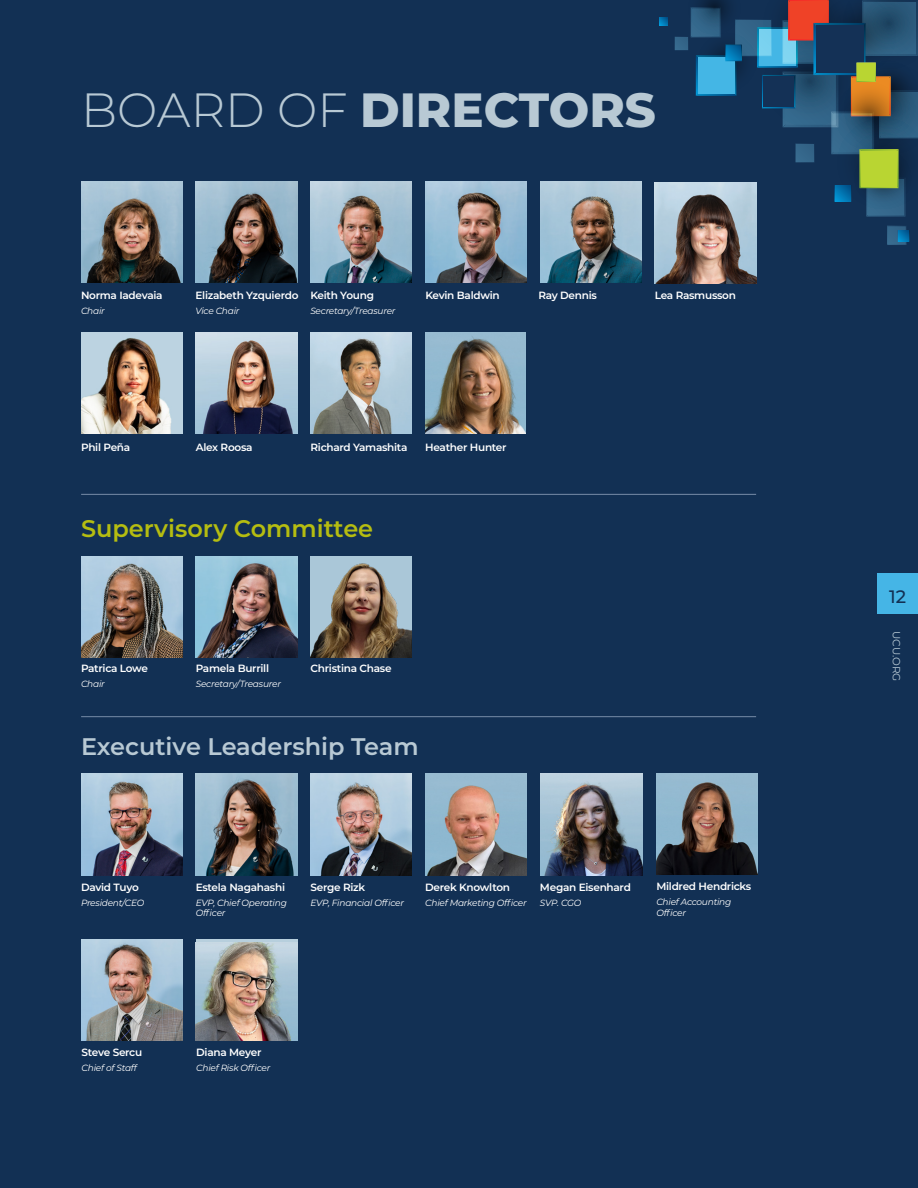
<style>
.page{position:relative;width:918px;height:1188px;background:#123054}
.page>*{position:absolute;margin:0;border:0;box-sizing:border-box;transform-origin:0 0}
.t1{font:800 48px "Montserrat";color:#b8c9d4}
.t2{font:600 24px "Montserrat";color:#b8c9d4}
.t3{font:600 24px "Montserrat";color:#b5bd11}
.t4{font:500 18px "Montserrat";color:#123054}
.t5{font:600 10.5px "Montserrat";letter-spacing:-.025em;color:#fff}
.t6{font:10.5px "Montserrat";color:#b8c9d4}
.t7{font:italic 9px/10.8px "Montserrat";letter-spacing:-.025em;color:#fff}
.s1{font-weight:300}
</style>
<div class="page">
<svg style="left:659px;top:17px;width:9px;height:8px"></svg>
<svg style="left:887px;top:225px;width:22px;height:20px"></svg>
<svg style="left:675px;top:0;width:243px;height:217px"></svg>
<div style="left:878px;top:574px;width:40px;height:40px;background:#45b5e6"></div>
<img style="left:311px;top:333px;width:101px;height:101px">
<img style="left:425px;top:333px;width:101px;height:101px">
<img style="left:657px;top:774px;width:101px;height:101px">
<div style="left:196px;top:939px;width:101px;height:101px;background:#b7cfdd"></div>
<img style="left:196px;top:942px;width:101px;height:98px">
<img style="left:196px;top:556px;width:101px;height:101px">
<div style="left:311px;top:556px;width:101px;height:101px;background:#aac7d8"></div>
<img style="left:311px;top:564px;width:101px;height:93px">
<img style="left:81px;top:556px;width:101px;height:101px">
<img style="left:425px;top:774px;width:102px;height:101px">
<img style="left:311px;top:774px;width:101px;height:101px">
<img style="left:82px;top:940px;width:101px;height:101px">
<img style="left:642px;top:774px;width:1px;height:101px">
<img style="left:541px;top:774px;width:101px;height:101px">
<img style="left:196px;top:774px;width:101px;height:101px">
<img style="left:81px;top:774px;width:101px;height:101px">
<img style="left:81px;top:181px;width:101px;height:102px">
<img style="left:196px;top:181px;width:101px;height:102px">
<img style="left:196px;top:332px;width:101px;height:102px">
<img style="left:540px;top:182px;width:101px;height:101px">
<img style="left:81px;top:333px;width:101px;height:101px">
<img style="left:311px;top:181px;width:101px;height:102px">
<hr style="left:81px;top:494px;width:675px;height:1px;background:#778ca8">
<hr style="left:81px;top:716px;width:675px;height:1px;background:#778ca8">
<img style="left:425px;top:181px;width:102px;height:102px">
<img style="left:655px;top:182px;width:101px;height:101px">
<h1 class="t1" style="left:81px;top:75px;width:577px"><span class="s1">BOARD OF</span> DIRECTORS</h1>
<p class="t5" style="left:81px;top:288px;width:83px">Norma Iadevaia</p>
<p class="t7" style="left:81px;top:305px;width:25px">Chair</p>
<p class="t5" style="left:196px;top:288px;width:104px">Elizabeth Yzquierdo</p>
<p class="t7" style="left:196px;top:305px;width:46px">Vice Chair</p>
<p class="t5" style="left:310px;top:288px;width:65px">Keith Young</p>
<p class="t7" style="left:310px;top:305px;width:87px">Secretary/Treasurer</p>
<p class="t5" style="left:425px;top:288px;width:76px">Kevin Baldwin</p>
<p class="t5" style="left:538px;top:288px;width:60px">Ray Dennis</p>
<p class="t5" style="left:655px;top:288px;width:83px">Lea Rasmusson</p>
<p class="t5" style="left:81px;top:440px;width:51px">Phil Peña</p>
<p class="t5" style="left:196px;top:440px;width:58px">Alex Roosa</p>
<p class="t5" style="left:311px;top:440px;width:99px">Richard Yamashita</p>
<p class="t5" style="left:425px;top:440px;width:83px">Heather Hunter</p>
<h2 class="t3" style="left:81px;top:512px;width:294px">Supervisory Committee</h2>
<p class="t5" style="left:81px;top:661px;width:69px">Patrica Lowe</p>
<p class="t7" style="left:81px;top:678px;width:25px">Chair</p>
<p class="t5" style="left:196px;top:661px;width:75px">Pamela Burrill</p>
<p class="t7" style="left:196px;top:678px;width:87px">Secretary/Treasurer</p>
<p class="t5" style="left:311px;top:661px;width:83px">Christina Chase</p>
<h2 class="t2" style="left:81px;top:730px;width:339px">Executive Leadership Team</h2>
<p class="t5" style="left:81px;top:879px;width:59px">David Tuyo</p>
<p class="t7" style="left:81px;top:897px;width:65px">President/CEO</p>
<p class="t5" style="left:196px;top:879px;width:91px">Estela Nagahashi</p>
<p class="t7" style="left:196px;top:897px;width:93px">EVP, Chief Operating<br>Officer</p>
<p class="t5" style="left:311px;top:879px;width:56px">Serge Rizk</p>
<p class="t7" style="left:311px;top:897px;width:95px">EVP, Financial Officer</p>
<p class="t5" style="left:425px;top:879px;width:86px">Derek Knowlton</p>
<p class="t7" style="left:425px;top:897px;width:103px">Chief Marketing Officer</p>
<p class="t5" style="left:540px;top:879px;width:92px">Megan Eisenhard</p>
<p class="t7" style="left:540px;top:897px;width:43px">SVP. CGO</p>
<p class="t5" style="left:656px;top:879px;width:96px">Mildred Hendricks</p>
<p class="t7" style="left:656px;top:897px;width:76px">Chief Accounting<br>Officer</p>
<p class="t5" style="left:82px;top:1045px;width:62px">Steve Sercu</p>
<p class="t7" style="left:82px;top:1062px;width:57px">Chief of Staff</p>
<p class="t5" style="left:196px;top:1045px;width:67px">Diana Meyer</p>
<p class="t7" style="left:196px;top:1062px;width:76px">Chief Risk Officer</p>
<h3 class="t4" style="left:889px;top:584px;width:18px">12</h3>
<p class="t6" style="left:904px;top:631px;width:52px;rotate:90deg">UCU.ORG</p>
</div>
